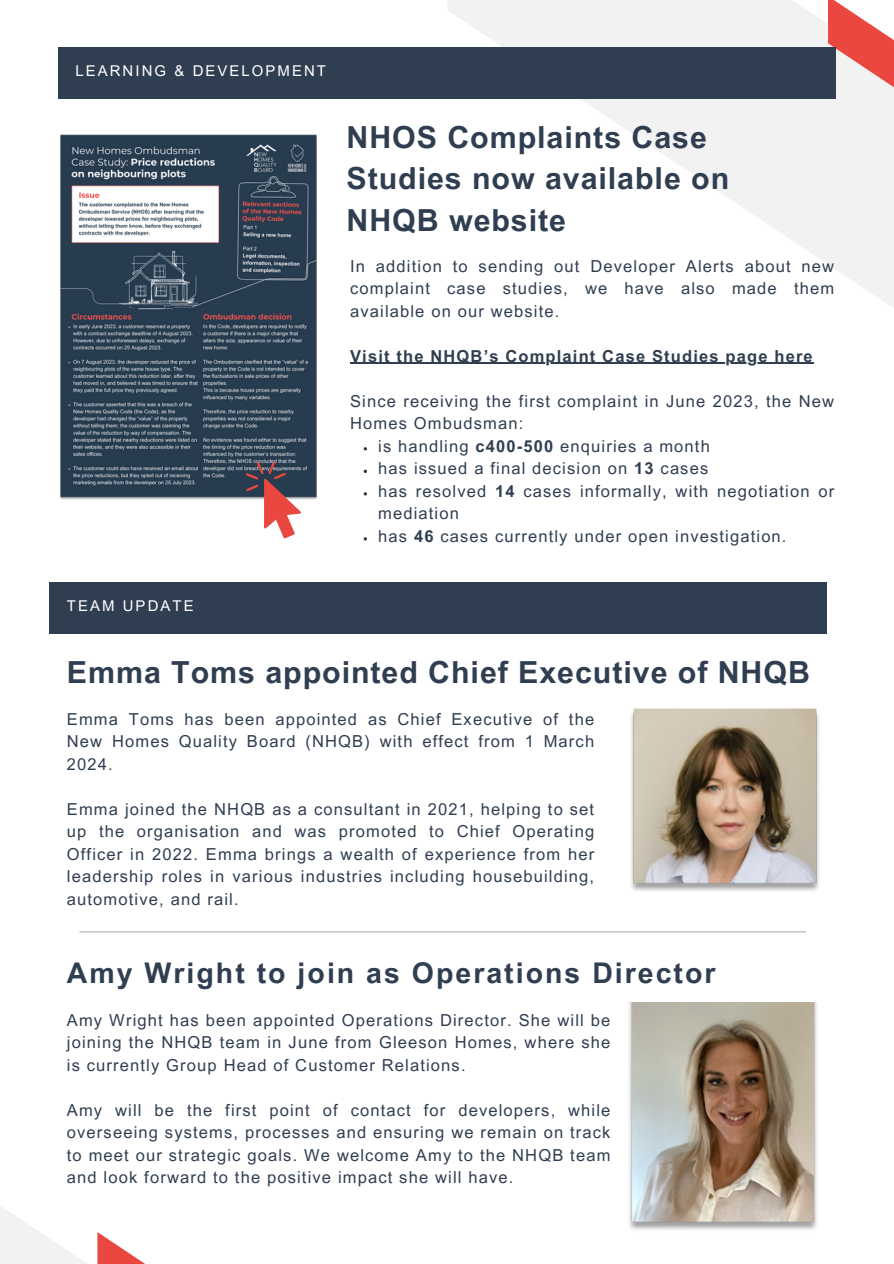
<style>
.page{position:relative;width:894px;height:1264px;background:#fff}
.page>*{position:absolute;margin:0;border:0;box-sizing:border-box;transform-origin:0 0}
.t1{font:700 30.45px/41.7px "Arial MT Pro";letter-spacing:.03em;color:#303e51}
.t2{font:700 28.5px "Arial MT Pro";letter-spacing:.07em;color:#303e51}
.t3{font:16.5px/22.5px "Arial MT Pro";letter-spacing:.07em;color:#303e51;text-align:justify}
.t4{font:700 16.5px "Arial MT Pro";letter-spacing:.07em;color:#303e51}
.t5{font:14.85px "Arial MT Pro";letter-spacing:.14em;color:#fff}
.s1{font-weight:700}
</style>
<div class="page">
<svg style="left:447px;top:0;width:446px;height:364px"></svg>
<svg style="left:827px;top:0;width:66px;height:135px"></svg>
<div style="left:50px;top:582px;width:776px;height:51px;background:#303e51"></div>
<img style="left:631px;top:708px;width:188px;height:183px">
<img style="left:629px;top:1002px;width:188px;height:228px">
<svg style="left:0;top:1206px;width:144px;height:57px"></svg>
<hr style="left:79px;top:931px;width:726px;height:1px;background:#aeb0b0">
<hr style="left:350px;top:363px;width:463px;height:1px;background:#303e51">
<svg style="left:363px;top:469px;width:4px;height:4px"></svg>
<img style="left:60px;top:134px;width:257px;height:365px">
<svg style="left:246px;top:462px;width:55px;height:76px"></svg>
<div style="left:58px;top:48px;width:777px;height:50px;background:#303e51"></div>
<h1 class="t5" style="left:75px;top:65px;width:252px">LEARNING &amp; DEVELOPMENT</h1>
<p class="t1" style="left:346px;top:120px;width:384px">NHOS Complaints Case<br>Studies now available on<br>NHQB website</p>
<p class="t3" style="left:350px;top:256px;width:485px">In addition to sending out Developer Alerts about new complaint case studies, we have also made them available on our website.</p>
<p class="t4" style="left:350px;top:349px;width:464px">Visit the NHQB’s Complaint Case Studies page here</p>
<p class="t3" style="left:350px;top:391px;width:485px">Since receiving the first complaint in June 2023, the New<br>Homes Ombudsman:</p>
<p class="t3" style="left:378px;top:436px;width:333px">is handling <span class="s1">c400-500</span> enquiries a month</p>
<p class="t3" style="left:378px;top:459px;width:331px">has issued a final decision on <span class="s1">13</span> cases</p>
<p class="t3" style="left:378px;top:481px;width:457px">has resolved <span class="s1">14</span> cases informally, with negotiation or mediation</p>
<h2 class="t3" style="left:378px;top:526px;width:410px">has <span class="s1">46</span> cases currently under open investigation.</h2>
<h1 class="t5" style="left:67px;top:600px;width:128px">TEAM UPDATE</h1>
<p class="t1" style="left:67px;top:655px;width:744px">Emma Toms appointed Chief Executive of NHQB</p>
<p class="t3" style="left:67px;top:709px;width:528px">Emma Toms has been appointed as Chief Executive of the New Homes Quality Board (NHQB) with effect from 1 March 2024.</p>
<h2 class="t3" style="left:67px;top:799px;width:528px">Emma joined the NHQB as a consultant in 2021, helping to set up the organisation and was promoted to Chief Operating Officer in 2022. Emma brings a wealth of experience from her leadership roles in various industries including housebuilding, automotive, and rail.</h2>
<p class="t2" style="left:67px;top:961px;width:650px">Amy Wright to join as Operations Director</p>
<h3 class="t3" style="left:67px;top:1010px;width:545px">Amy Wright has been appointed Operations Director. She will be joining the NHQB team in June from Gleeson Homes, where she is currently Group Head of Customer Relations.</h3>
<p class="t3" style="left:67px;top:1100px;width:545px">Amy will be the first point of contact for developers, while overseeing systems, processes and ensuring we remain on track to meet our strategic goals. We welcome Amy to the NHQB team and look forward to the positive impact she will have.</p>
</div>
